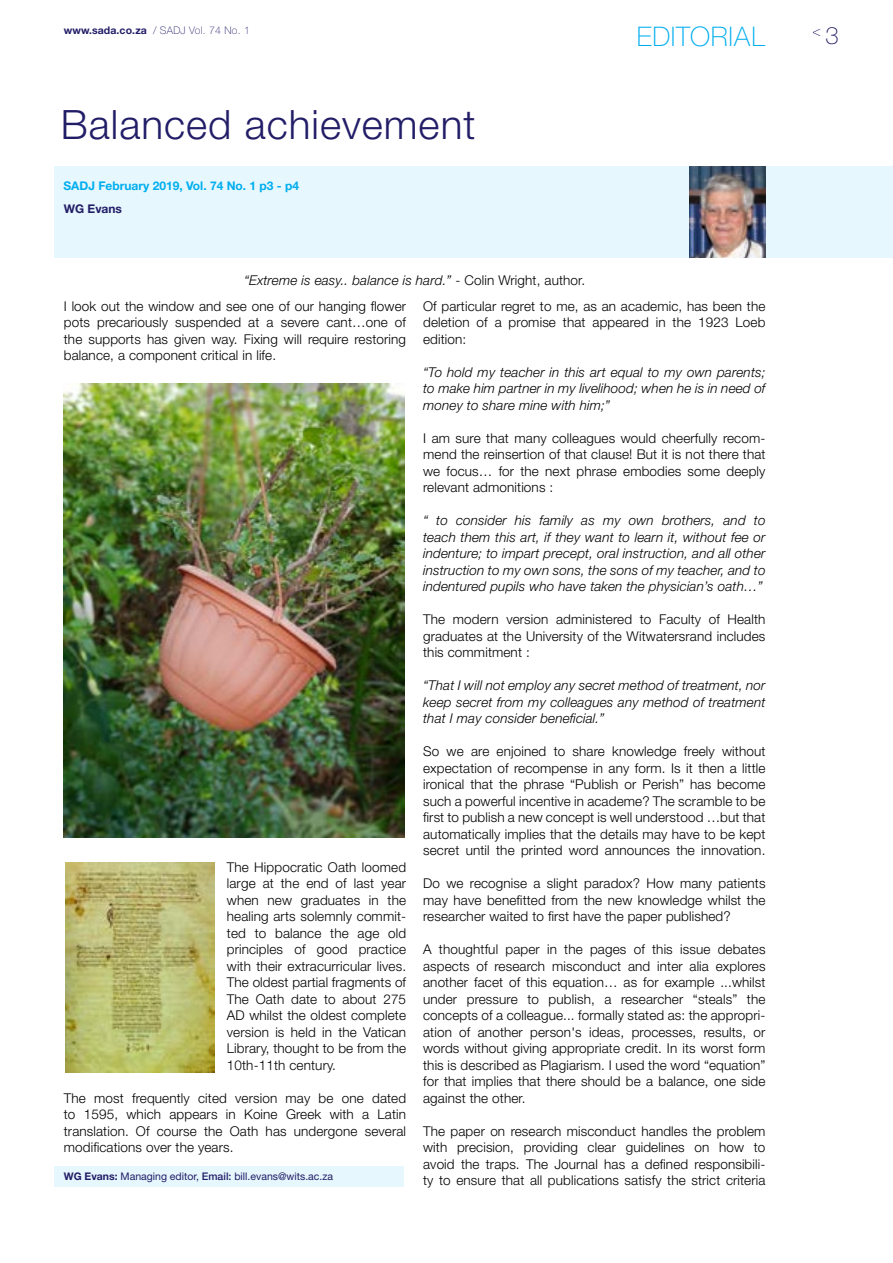
<style>
.page{position:relative;width:893px;height:1263px;background:#fff}
.page>*{position:absolute;margin:0;border:0;box-sizing:border-box;transform-origin:0 0}
.Article_Title{font:300 40.5px "Helvetica Neue LT Std";letter-spacing:.025em;color:#221d67}
.t1{font:100 27px "Helvetica Neue LT Std";letter-spacing:.025em;color:#00aeef}
.Article_PageHeader_N{font:100 13.95px "Helvetica Neue LT Std";color:#221d67}
.Article_Body_Text{font:300 13.5px/16.5px "Helvetica Neue LT Std";letter-spacing:.01em;color:#000;text-align:justify}
.Article_Body_Text-2{font:italic 300 13.5px/16.5px "Helvetica Neue LT Std";letter-spacing:.01em;color:#000;text-align:justify}
.Article_JournalName{font:700 12px "Helvetica Neue LT Std";color:#00aeef}
.Article_AuthorName{font:700 12px "Helvetica Neue LT Std";color:#221d67}
.Article_AuthorDetail{font:10.5px "Helvetica Neue LT Std";color:#221d67}
.t2{font:100 10.5px "Helvetica Neue LT Std";letter-spacing:.025em;color:#221d67}
.s1{font-weight:700}
.s2{font-size:24px}
.s3{font-style:normal}
.s4{font-weight:500}
</style>
<div class="page">
<img style="left:65px;top:862px;width:149px;height:211px">
<div style="left:54px;top:166px;width:839px;height:91px;background:#e6f7fd"></div>
<img style="left:689px;top:166px;width:77px;height:92px">
<img style="left:64px;top:383px;width:341px;height:455px">
<div style="left:54px;top:1166px;width:350px;height:20px;background:#e6f7fd"></div>
<h2 class="t1" style="left:637px;top:21px;width:130px">EDITORIAL</h2>
<p class="t2" style="left:64px;top:25px;width:188px"><span class="s1">www.sada.co.za</span> / SADJ Vol. 74 No. 1</p>
<p class="Article_PageHeader_N" style="left:813px;top:23px;width:28px">&lt; <span class="s2">3</span></p>
<p class="Article_Title" style="left:61px;top:100px;width:416px">Balanced achievement</p>
<p class="Article_JournalName" style="left:64px;top:178px;width:237px">SADJ February 2019, Vol. 74 No. 1 p3 - p4</p>
<p class="Article_AuthorName" style="left:64px;top:201px;width:60px">WG Evans</p>
<p class="Article_Body_Text-2" style="left:244px;top:271px;width:343px">“Extreme is easy.. balance is hard.” <span class="s3">- Colin Wright, author.</span></p>
<p class="Article_Body_Text" style="left:64px;top:297px;width:344px">I look out the window and see one of our hanging flower pots precariously suspended at a severe cant…one of the supports has given way. Fixing will require restoring balance, a component critical in life.</p>
<p class="Article_Body_Text" style="left:227px;top:858px;width:181px">The Hippocratic Oath loomed large at the end of last year when new graduates in the healing arts solemnly commit&shy;ted to balance the age old principles of good practice with their extracurricular lives.<br>The oldest partial fragments of The Oath date to about 275<br>AD whilst the oldest complete version is held in the Vatican Library, thought to be from the 10th-11th century.</p>
<p class="Article_Body_Text" style="left:64px;top:1089px;width:344px">The most frequently cited version may be one dated to 1595, which appears in Koine Greek with a Latin translation. Of course the Oath has undergone several modifications over the years.</p>
<p class="Article_AuthorDetail" style="left:64px;top:1170px;width:271px"><span class="s1">WG Evans:</span> Managing editor, <span class="s4">Email:</span> bill.evans@wits.ac.za</p>
<p class="Article_Body_Text" style="left:423px;top:297px;width:344px">Of particular regret to me, as an academic, has been the deletion of a promise that appeared in the 1923 Loeb edition:</p>
<p class="Article_Body_Text-2" style="left:423px;top:364px;width:344px">“To hold my teacher in this art equal to my own parents; to make him partner in my livelihood; when he is in need of money to share mine with him;”</p>
<p class="Article_Body_Text" style="left:423px;top:429px;width:344px">I am sure that many colleagues would cheerfully recom&shy;mend the reinsertion of that clause! But it is not there that we focus… for the next phrase embodies some deeply relevant admonitions :</p>
<p class="Article_Body_Text-2" style="left:423px;top:512px;width:344px">“ to consider his family as my own brothers, and to teach them this art, if they want to learn it, without fee or indenture; to impart precept, oral instruction, and all other instruction to my own sons, the sons of my teacher, and to indentured pupils who have taken the physician’s oath…”</p>
<p class="Article_Body_Text" style="left:423px;top:611px;width:344px">The modern version administered to Faculty of Health graduates at the University of the Witwatersrand includes this commitment :</p>
<p class="Article_Body_Text-2" style="left:423px;top:677px;width:344px">“That I will not employ any secret method of treatment, nor keep secret from my colleagues any method of treatment that I may consider beneficial.”</p>
<p class="Article_Body_Text" style="left:423px;top:743px;width:344px">So we are enjoined to share knowledge freely without expectation of recompense in any form. Is it then a little ironical that the phrase “Publish or Perish” has become such a powerful incentive in academe? The scramble to be first to publish a new concept is well understood …but that automatically implies that the details may have to be kept secret until the printed word announces the innovation.</p>
<p class="Article_Body_Text" style="left:423px;top:875px;width:344px">Do we recognise a slight paradox? How many patients may have benefitted from the new knowledge whilst the researcher waited to first have the paper published?</p>
<p class="Article_Body_Text" style="left:423px;top:941px;width:344px">A thoughtful paper in the pages of this issue debates aspects of research misconduct and inter alia explores another facet of this equation… as for example ...whilst under pressure to publish, a researcher “steals” the concepts of a colleague... formally stated as: the appropri&shy;ation of another person's ideas, processes, results, or words without giving appropriate credit. In its worst form this is described as Plagiarism. I used the word “equation” for that implies that there should be a balance, one side against the other.</p>
<p class="Article_Body_Text" style="left:423px;top:1122px;width:344px">The paper on research misconduct handles the problem with precision, providing clear guidelines on how to avoid the traps. The Journal has a defined responsibili&shy;ty to ensure that all publications satisfy the strict criteria</p>
</div>
